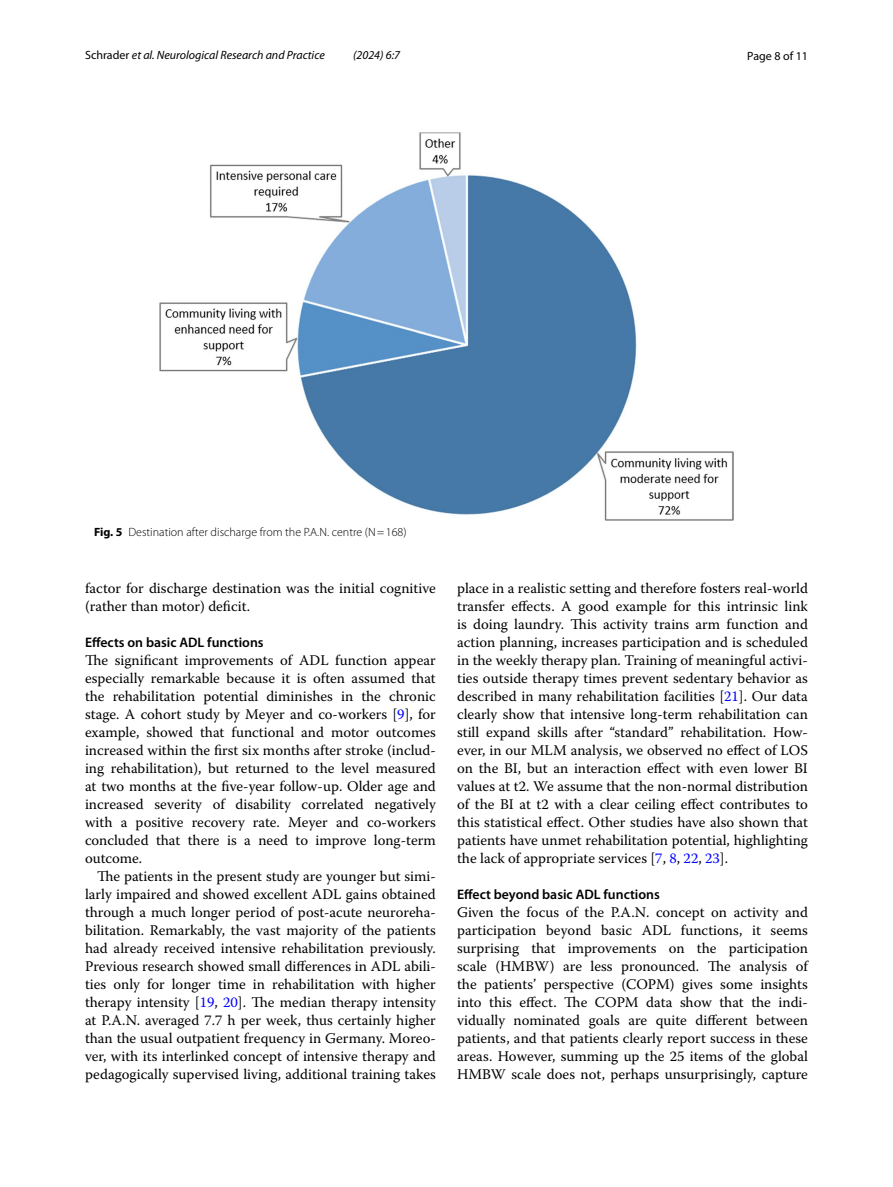
<style>
.page{position:relative;width:893px;height:1187px;background:#fff}
.page>*{position:absolute;margin:0;border:0;box-sizing:border-box;transform-origin:0 0}
.t1{font:14.7px/18px "Warnock Pro";color:#000;text-align:justify}
.t2{font:600 13.8px "Myriad Pro";color:#000}
.t3{font:300 12px "Myriad Pro";color:#000}
.t4{font:italic 12px "Myriad Pro";color:#000}
.t5{font:12px "Myriad Pro";color:#000}
.s1{font-style:normal}
.s2{font-weight:700}
.s3{color:#00f}
</style>
<div class="page">
<img style="left:159px;top:133px;width:574px;height:387px">
<p class="t4" style="left:85px;top:48px;width:241px"><span class="s1">Schrader</span> et al. Neurological Research and Practice</p>
<p class="t4" style="left:353px;top:48px;width:48px">(2024) 6:7</p>
<p class="t5" style="left:747px;top:48px;width:62px">Page 8 of 11</p>
<p class="t3" style="left:94px;top:525px;width:314px"><span class="s2">Fig. 5</span> Destination after discharge from the P.A.N. centre (N=168)</p>
<p class="t1" style="left:85px;top:578px;width:352px">factor for discharge destination was the initial cognitive (rather than motor) deficit.</p>
<p class="t2" style="left:85px;top:633px;width:180px">Effects on basic ADL functions</p>
<p class="t1" style="left:85px;top:650px;width:352px">The significant improvements of ADL function appear especially remarkable because it is often assumed that the rehabilitation potential diminishes in the chronic stage. A cohort study by Meyer and co-workers [<span class="s3">9</span>], for example, showed that functional and motor outcomes increased within the first six months after stroke (includ&shy;ing rehabilitation), but returned to the level measured at two months at the five-year follow-up. Older age and increased severity of disability correlated negatively with a positive recovery rate. Meyer and co-workers concluded that there is a need to improve long-term outcome.</p>
<p class="t1" style="left:85px;top:866px;width:352px;text-indent:12px">The patients in the present study are younger but simi&shy;larly impaired and showed excellent ADL gains obtained through a much longer period of post-acute neuroreha&shy;bilitation. Remarkably, the vast majority of the patients had already received intensive rehabilitation previously.<br>Previous research showed small differences in ADL abili&shy;ties only for longer time in rehabilitation with higher therapy intensity [<span class="s3">19</span>, <span class="s3">20</span>]. The median therapy intensity at P.A.N. averaged 7.7 h per week, thus certainly higher than the usual outpatient frequency in Germany. Moreo&shy;ver, with its interlinked concept of intensive therapy and pedagogically supervised living, additional training takes</p>
<p class="t1" style="left:457px;top:578px;width:352px">place in a realistic setting and therefore fosters real-world transfer effects. A good example for this intrinsic link is doing laundry. This activity trains arm function and action planning, increases participation and is scheduled in the weekly therapy plan. Training of meaningful activi&shy;ties outside therapy times prevent sedentary behavior as described in many rehabilitation facilities [<span class="s3">21</span>]. Our data clearly show that intensive long-term rehabilitation can still expand skills after “standard” rehabilitation. How&shy;ever, in our MLM analysis, we observed no effect of LOS on the BI, but an interaction effect with even lower BI values at t2. We assume that the non-normal distribution of the BI at t2 with a clear ceiling effect contributes to this statistical effect. Other studies have also shown that patients have unmet rehabilitation potential, highlighting the lack of appropriate services [<span class="s3">7</span>, <span class="s3">8</span>, <span class="s3">22</span>, <span class="s3">23</span>].</p>
<p class="t2" style="left:457px;top:885px;width:204px">Effect beyond basic ADL functions</p>
<p class="t1" style="left:457px;top:902px;width:352px">Given the focus of the P.A.N. concept on activity and participation beyond basic ADL functions, it seems surprising that improvements on the participation scale (HMBW) are less pronounced. The analysis of the patients’ perspective (COPM) gives some insights into this effect. The COPM data show that the indi&shy;vidually nominated goals are quite different between patients, and that patients clearly report success in these areas. However, summing up the 25 items of the global HMBW scale does not, perhaps unsurprisingly, capture</p>
</div>
